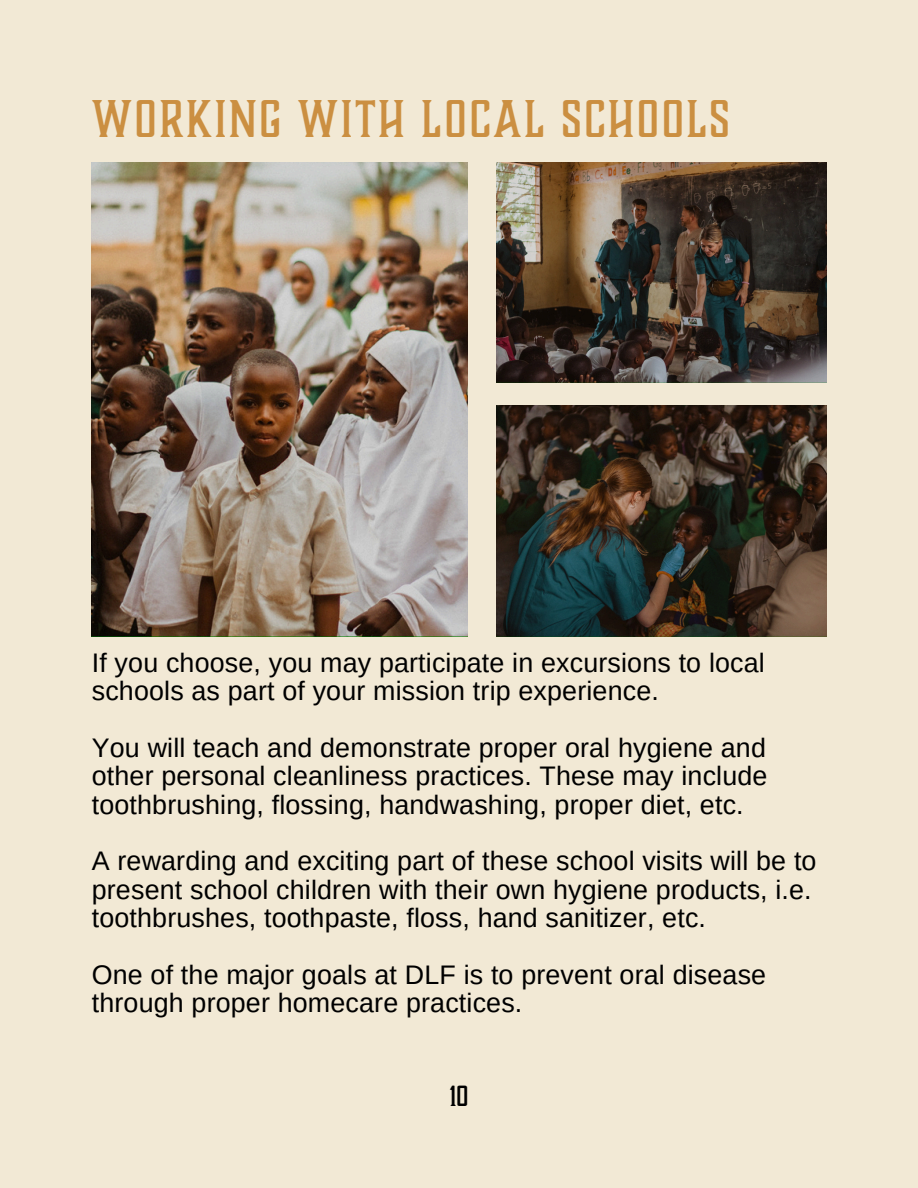
<style>
.page{position:relative;width:918px;height:1188px;background:#f2e9d5}
.page>*{position:absolute;margin:0;border:0;box-sizing:border-box;transform-origin:0 0}
.t1{font:48.9px "Boucherie Block";letter-spacing:.055em;color:#cb8f41}
.t2{font:27px "Boucherie Block";color:#000}
.t3{font:26.85px/28.3px "Arimo";letter-spacing:.005em;color:#000}
</style>
<div class="page">
<img style="left:92px;top:162px;width:376px;height:475px">
<img style="left:497px;top:162px;width:329px;height:221px">
<img style="left:497px;top:406px;width:329px;height:231px">
<h1 class="t1" style="left:92px;top:87px;width:639px">WORKING WITH LOCAL SCHOOLS</h1>
<p class="t3" style="left:92px;top:648px;width:675px">If you choose, you may participate in excursions to local schools as part of your mission trip experience.</p>
<p class="t3" style="left:92px;top:733px;width:677px;text-align:justify">You will teach and demonstrate proper oral hygiene and other personal cleanliness practices. These may include toothbrushing, flossing, handwashing, proper diet, etc.</p>
<p class="t3" style="left:92px;top:847px;width:726px">A rewarding and exciting part of these school visits will be to present school children with their own hygiene products, i.e. toothbrushes, toothpaste, floss, hand sanitizer, etc.</p>
<p class="t3" style="left:92px;top:960px;width:676px">One of the major goals at DLF is to prevent oral disease through proper homecare practices.</p>
<p class="t2" style="left:450px;top:1078px;width:20px">10</p>
</div>
